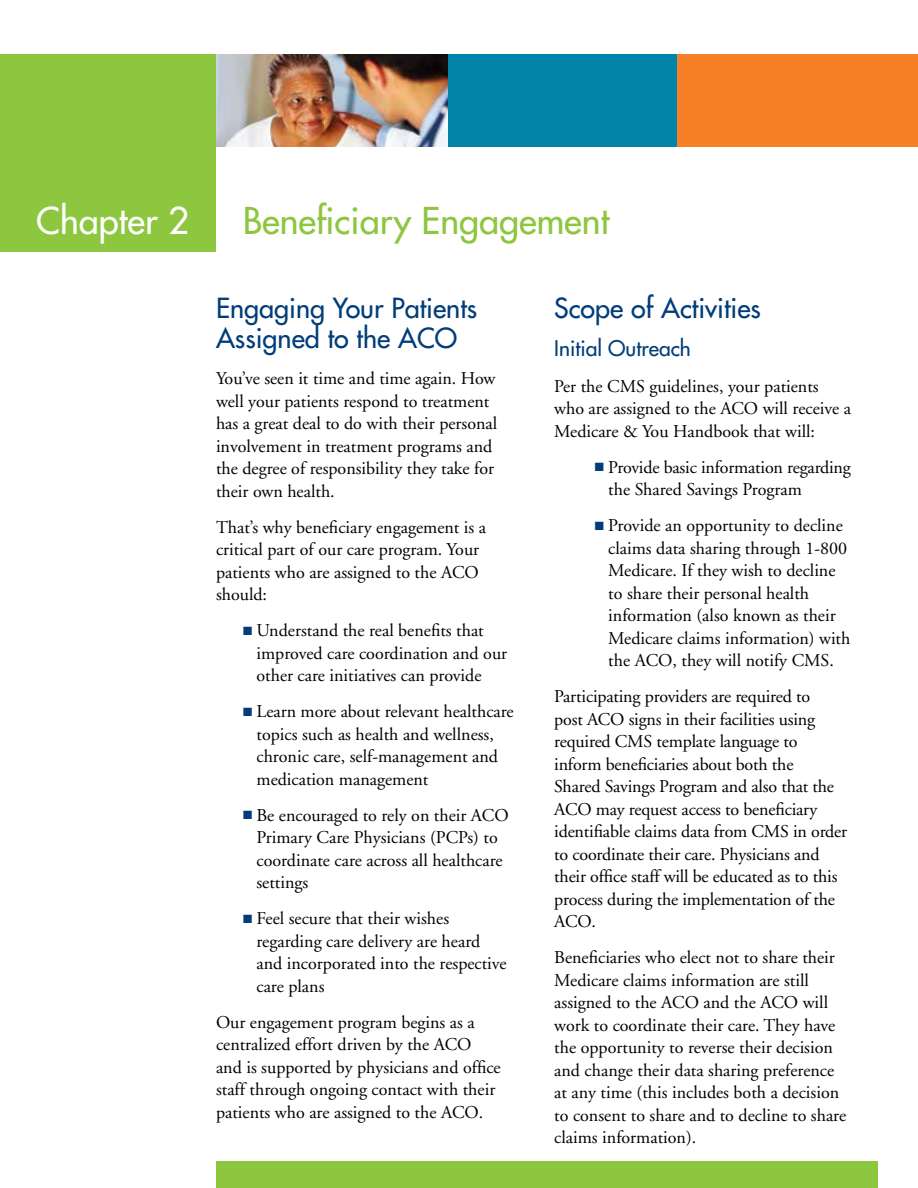
<style>
.page{position:relative;width:918px;height:1188px;background:#fff}
.page>*{position:absolute;margin:0;border:0;box-sizing:border-box;transform-origin:0 0}
.t1{font:36px "Futura";color:#8dc63f}
.t2{font:36px "Futura";color:#fff}
.t3{font:27px/30px "Futura";color:#003d79}
.t4{font:21px "Futura";color:#003d79}
.t5{font:18px/22.5px "Adobe Garamond";color:#000}
.s1{color:#003d79}
</style>
<div class="page">
<div style="left:216px;top:1161px;width:662px;height:27px;background:#8dc63f"></div>
<div style="left:0;top:54px;width:216px;height:197px;background:#8dc63f"></div>
<div style="left:447px;top:54px;width:230px;height:93px;background:#0084a9"></div>
<div style="left:677px;top:54px;width:241px;height:93px;background:#f58025"></div>
<img style="left:216px;top:54px;width:231px;height:93px">
<h1 class="t2" style="left:36px;top:198px;width:154px">Chapter 2</h1>
<h1 class="t1" style="left:243px;top:198px;width:368px">Beneficiary Engagement</h1>
<h2 class="t3" style="left:216px;top:293px;width:263px">Engaging Your Patients<br>Assigned to the ACO</h2>
<p class="t5" style="left:216px;top:368px;width:283px">You’ve seen it time and time again. How well your patients respond to treatment has a great deal to do with their personal involvement in treatment programs and the degree of responsibility they take for their own health.</p>
<p class="t5" style="left:216px;top:516px;width:272px">That’s why beneficiary engagement is a critical part of our care program. Your patients who are assigned to the ACO should:</p>
<p class="t5" style="left:257px;top:620px;width:252px;text-indent:-14px"><span class="s1">■</span> Understand the real benefits that improved care coordination and our other care initiatives can provide</p>
<p class="t5" style="left:257px;top:701px;width:259px;text-indent:-14px"><span class="s1">■</span> Learn more about relevant healthcare topics such as health and wellness, chronic care, self-management and medication management</p>
<p class="t5" style="left:257px;top:804px;width:254px;text-indent:-14px"><span class="s1">■</span> Be encouraged to rely on their ACO<br>Primary Care Physicians (PCPs) to coordinate care across all healthcare settings</p>
<p class="t5" style="left:257px;top:908px;width:252px;text-indent:-14px"><span class="s1">■</span> Feel secure that their wishes regarding care delivery are heard and incorporated into the respective care plans</p>
<p class="t5" style="left:216px;top:1011px;width:286px">Our engagement program begins as a centralized effort driven by the ACO and is supported by physicians and office staff through ongoing contact with their patients who are assigned to the ACO.</p>
<h2 class="t3" style="left:554px;top:293px;width:208px">Scope of Activities</h2>
<p class="t4" style="left:554px;top:335px;width:138px">Initial Outreach</p>
<p class="t5" style="left:554px;top:375px;width:298px">Per the CMS guidelines, your patients who are assigned to the ACO will receive a<br>Medicare &amp; You Handbook that will:</p>
<p class="t5" style="left:608px;top:456px;width:244px;text-indent:-14px"><span class="s1">■</span> Provide basic information regarding the Shared Savings Program</p>
<p class="t5" style="left:608px;top:515px;width:244px;text-indent:-14px"><span class="s1">■</span> Provide an opportunity to decline claims data sharing through 1-800<br>Medicare. If they wish to decline to share their personal health information (also known as their Medicare claims information) with the ACO, they will notify CMS.</p>
<p class="t5" style="left:554px;top:686px;width:294px">Participating providers are required to<br>post ACO signs in their facilities using required CMS template language to inform beneficiaries about both the<br>Shared Savings Program and also that the ACO may request access to beneficiary identifiable claims data from CMS in order to coordinate their care. Physicians and their office staff will be educated as to this process during the implementation of the ACO.</p>
<p class="t5" style="left:554px;top:947px;width:293px">Beneficiaries who elect not to share their Medicare claims information are still assigned to the ACO and the ACO will work to coordinate their care. They have the opportunity to reverse their decision and change their data sharing preference at any time (this includes both a decision to consent to share and to decline to share claims information).</p>
</div>
